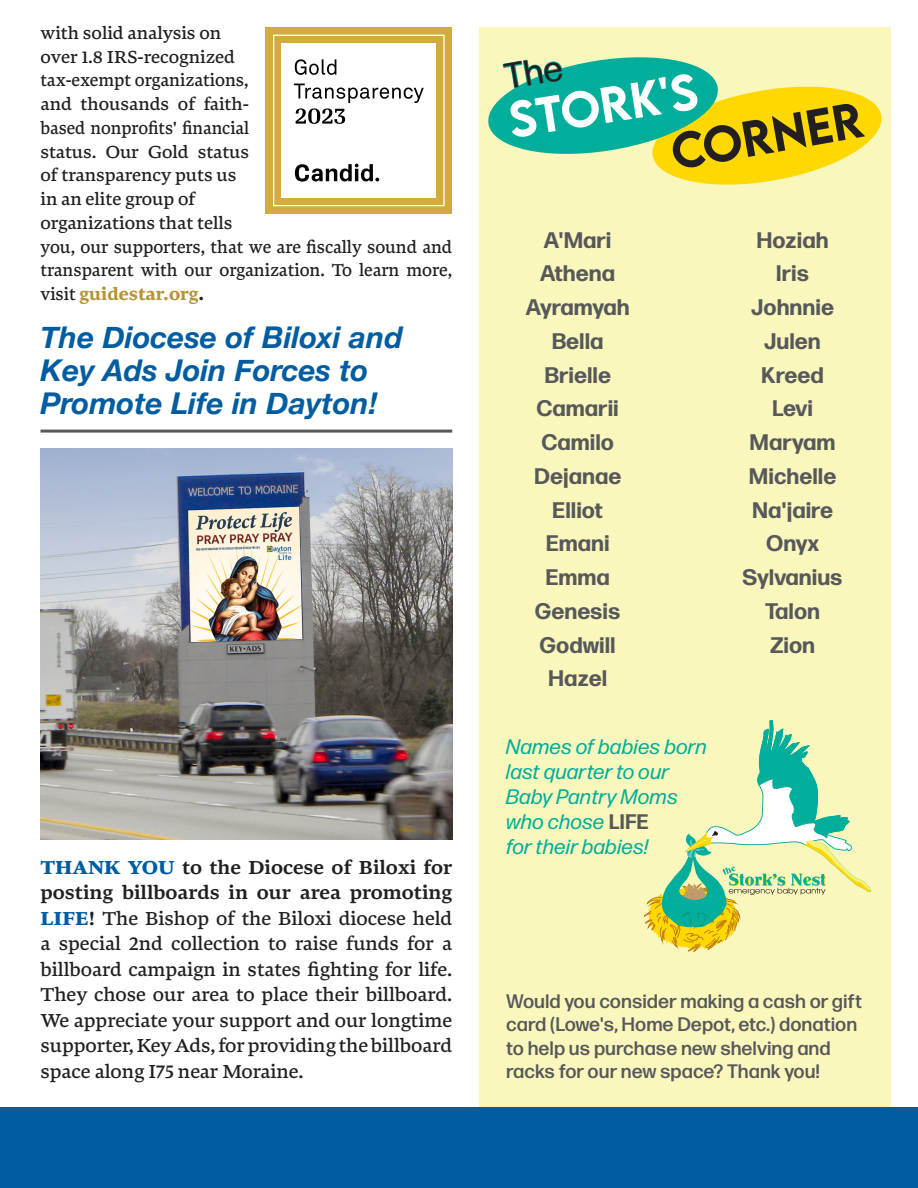
<style>
.page{position:relative;width:918px;height:1188px;background:#fff}
.page>*{position:absolute;margin:0;border:0;box-sizing:border-box;transform-origin:0 0}
.t1{font:500 45px "LEMONMILK";color:#fff}
.t2{font:500 45px "LEMONMILK";color:#231f20}
.t3{font:italic 700 30px/33px "Helvetica Neue";color:#015da0}
.t4{font:700 22.5px "Forma DJR Micro";color:#57585a}
.t5{font:700 22.5px "Forma DJR Micro";letter-spacing:-.02em;color:#57585a}
.t6{font:italic 21px/25.2px "Forma DJR Micro";color:#00ae9b}
.t7{font:19.5px/25.5px "Bennet Text Four";color:#231f20;text-align:justify;scale:1.05 1}
.t8{font:500 19.5px/23.4px "Forma DJR Micro";color:#57585a}
.t9{font:18px/23.7px "Bennet Text Four";color:#231f20;scale:1.05 1}
.t10{font:18px/23.7px "Bennet Text Four";color:#231f20;text-align:justify}
.s1{font-weight:700;color:#b69434}
.s2{font-weight:700}
.s3{font-weight:700;color:#015da0}
.s4{font-weight:600}
.s5{font-weight:700;font-style:normal;color:#57585a}
</style>
<div class="page">
<div style="left:479px;top:27px;width:412px;height:1080px;background:#faf7bd"></div>
<div style="left:0;top:1107px;width:918px;height:81px;background:#015da0"></div>
<hr style="left:40px;top:430px;width:412px;height:3px;background:#57585a">
<img style="left:40px;top:448px;width:412px;height:391px">
<div style="left:265px;top:27px;width:187px;height:187px;background:#d3ab40"></div>
<svg style="left:273px;top:35px;width:172px;height:171px"></svg>
<svg style="left:644px;top:720px;width:227px;height:232px"></svg>
<svg style="left:488px;top:57px;width:394px;height:128px"></svg>
<p class="t9" style="left:40px;top:21px;width:200px">with solid analysis on over 1.8 IRS-recognized tax-exempt organizations,</p>
<p class="t9" style="left:40px;top:92px;width:200px;text-align:justify">and thousands of faith&shy;based nonprofits' financial status. Our Gold status of transparency puts us</p>
<p class="t9" style="left:40px;top:187px;width:184px">in an elite group of organizations that tells</p>
<p class="t10" style="left:40px;top:235px;width:413px">you, our supporters, that we are fiscally sound and transparent with our organization. To learn more, visit <span class="s1">guidestar.org</span><span class="s2">.</span></p>
<p class="t3" style="left:40px;top:321px;width:364px">The Diocese of Biloxi and<br>Key Ads Join Forces to<br>Promote Life in Dayton!</p>
<p class="t7" style="left:40px;top:855px;width:394px"><span class="s3">THANK YOU</span> <span class="s4">to the Diocese of Biloxi for posting billboards in our area promoting </span><span class="s3">LIFE</span><span class="s4">!</span> The Bishop of the Biloxi diocese held a special 2nd collection to raise funds for a billboard campaign in states fighting for life.<br>They chose our area to place their billboard.<br>We appreciate your support and our longtime supporter, Key Ads, for providing the billboard space along I75 near Moraine.</p>
<p class="t1" style="left:504px;top:91px;width:187px;rotate:-9deg">Stork's</p>
<p class="t2" style="left:666px;top:123px;width:195px;rotate:-10deg">Corner</p>
<p class="t4" style="left:544px;top:225px;width:69px">A'Mari</p>
<p class="t4" style="left:540px;top:259px;width:77px">Athena</p>
<p class="t5" style="left:526px;top:293px;width:106px">Ayramyah</p>
<p class="t4" style="left:552px;top:326px;width:53px">Bella</p>
<p class="t4" style="left:545px;top:360px;width:68px">Brielle</p>
<p class="t4" style="left:537px;top:394px;width:84px">Camarii</p>
<p class="t4" style="left:541px;top:428px;width:74px">Camilo</p>
<p class="t4" style="left:534px;top:461px;width:89px">Dejanae</p>
<p class="t4" style="left:552px;top:495px;width:52px">Elliot</p>
<p class="t4" style="left:546px;top:529px;width:65px">Emani</p>
<p class="t4" style="left:545px;top:563px;width:66px">Emma</p>
<p class="t4" style="left:535px;top:596px;width:87px">Genesis</p>
<p class="t4" style="left:540px;top:630px;width:78px">Godwill</p>
<p class="t4" style="left:548px;top:664px;width:61px">Hazel</p>
<p class="t6" style="left:506px;top:733px;width:203px">Names of babies born last quarter to our<br>Baby Pantry Moms who chose <span class="s5">LIFE<br></span>for their babies!</p>
<p class="t4" style="left:756px;top:225px;width:74px">Hoziah</p>
<p class="t4" style="left:776px;top:259px;width:35px">Iris</p>
<p class="t4" style="left:751px;top:293px;width:84px">Johnnie</p>
<p class="t4" style="left:764px;top:326px;width:58px">Julen</p>
<p class="t4" style="left:761px;top:360px;width:64px">Kreed</p>
<p class="t4" style="left:772px;top:394px;width:42px">Levi</p>
<p class="t4" style="left:750px;top:428px;width:87px">Maryam</p>
<p class="t4" style="left:749px;top:461px;width:89px">Michelle</p>
<p class="t4" style="left:752px;top:495px;width:82px">Na'jaire</p>
<p class="t4" style="left:766px;top:529px;width:54px">Onyx</p>
<p class="t4" style="left:743px;top:563px;width:102px">Sylvanius</p>
<p class="t4" style="left:765px;top:596px;width:57px">Talon</p>
<p class="t4" style="left:770px;top:630px;width:47px">Zion</p>
<p class="t8" style="left:506px;top:989px;width:357px">Would you consider making a cash or gift card (Lowe's, Home Depot, etc.) donation to help us purchase new shelving and racks for our new space? Thank you!</p>
</div>
